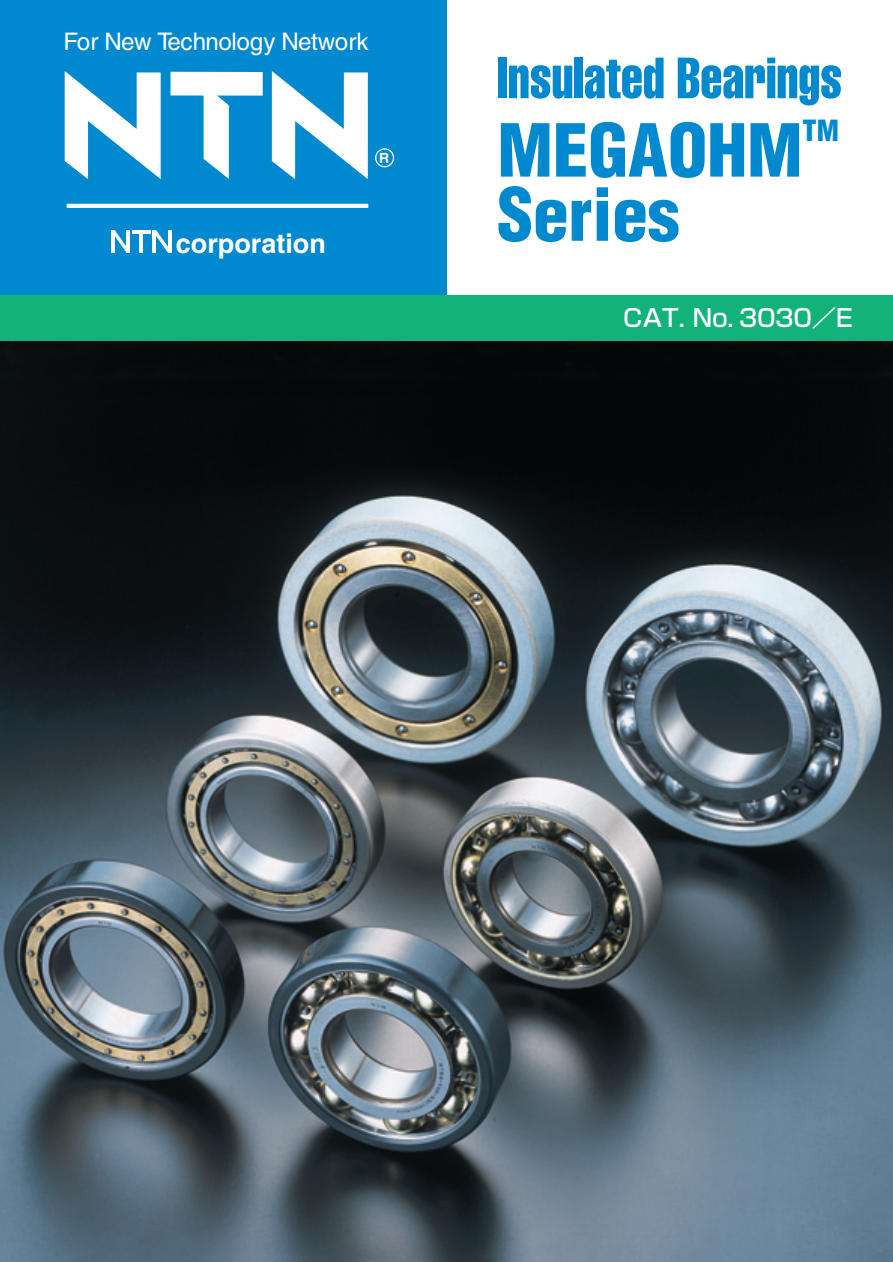
<style>
.page{position:relative;width:893px;height:1262px;background:#fff}
.page>*{position:absolute;margin:0;border:0;box-sizing:border-box;transform-origin:0 0}
.t1{font:900 condensed 71.25px "Helvetica";color:#0089cf}
.t2{font:extra-condensed 57px "Helvetica";color:#0089cf;scale:.9 1}
.t3{font:900 condensed 28.5px "Helvetica";color:#0089cf}
.t4{font:700 27px "Helvetica";color:#fff}
.t5{font:24.15px "Helvetica";letter-spacing:-.02em;color:#fff}
.t6{font:500 24px "Shin Go";color:#fff}
.t7{font:700 14.1px "Helvetica";color:#fff}
</style>
<div class="page">
<img style="left:0;top:340px;width:892px;height:921px">
<div style="left:0;top:295px;width:892px;height:45px;background:#13b27b"></div>
<div style="left:0;top:0;width:446px;height:295px;background:#0089cf"></div>
<div style="left:170px;top:72px;width:93px;height:24px;background:#fff"></div>
<svg style="left:203px;top:95px;width:26px;height:84px;background:#d3eaf6"></svg>
<svg style="left:272px;top:71px;width:96px;height:108px"></svg>
<svg style="left:65px;top:71px;width:96px;height:108px"></svg>
<div style="left:375px;top:148px;width:19px;height:19px;border:1px solid #fff;border-radius:50%"></div>
<svg style="left:67px;top:204px;width:301px;height:4px"></svg>
<hr style="left:111px;top:230px;width:4px;height:22px;background:#fff">
<hr style="left:126px;top:230px;width:4px;height:22px;background:#fff">
<svg style="left:115px;top:230px;width:11px;height:22px"></svg>
<hr style="left:152px;top:230px;width:4px;height:22px;background:#fff">
<hr style="left:168px;top:230px;width:3px;height:22px;background:#fff">
<svg style="left:156px;top:230px;width:12px;height:22px"></svg>
<hr style="left:139px;top:232px;width:4px;height:20px;background:#fff">
<hr style="left:132px;top:230px;width:18px;height:3px;background:#fff">
<p class="t5" style="left:63px;top:33px;width:307px">For New Technology Network</p>
<p class="t4" style="left:176px;top:233px;width:152px">corporation</p>
<p class="t7" style="left:379px;top:153px;width:12px">R</p>
<h2 class="t2" style="left:497px;top:58px;width:384px">Insulated Bearings</h2>
<h1 class="t1" style="left:497px;top:123px;width:306px">MEGAOHM</h1>
<p class="t3" style="left:802px;top:120px;width:38px">TM</p>
<h1 class="t1" style="left:497px;top:187px;width:184px">Series</h1>
<p class="t6" style="left:623px;top:309px;width:231px">CAT. No. 3030／E</p>
</div>
